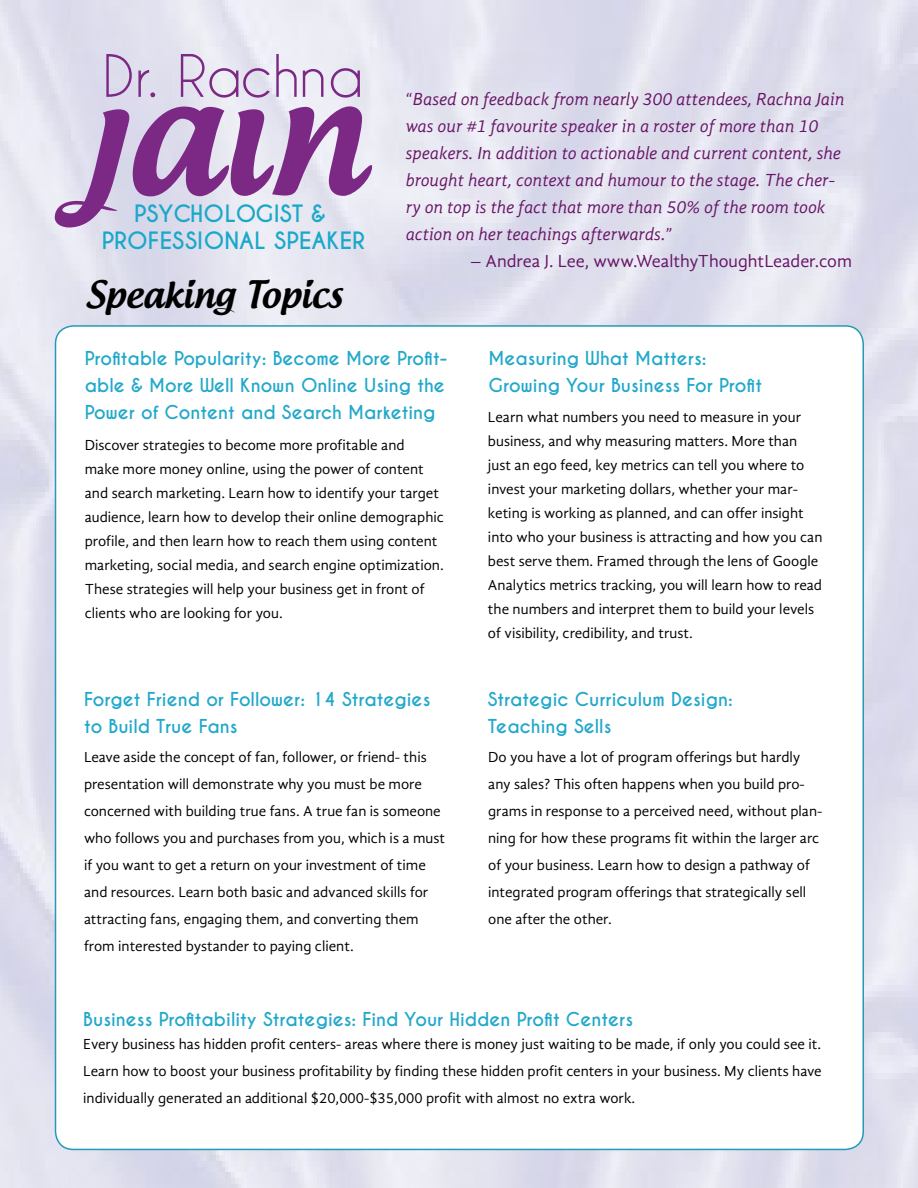
<style>
.page{position:relative;width:918px;height:1188px;background:#fff}
.page>*{position:absolute;margin:0;border:0;box-sizing:border-box;transform-origin:0 0}
.t1{font:54.9px "Caviar Dreams";color:#7b2985}
.t2{font:500 36px "Androgyne";color:#000}
.t3{font:700 22.35px/26.8px "Caviar Dreams";color:#19a8ca;text-align:center}
.t4{font:700 18px/27px "Caviar Dreams";color:#21a8ca}
.t5{font:italic 18px/27px "Gandhi Sans";letter-spacing:-.005em;color:#671466}
.t6{font:18px "Gandhi Sans";color:#671466}
.t7{font:15px/24px "Gandhi Sans";color:#000}
.s1{font-style:normal}
</style>
<div class="page">
<img style="left:0;top:0;width:918px;height:1188px">
<div style="left:56px;top:326px;width:807px;height:823px;background:#fff;border-radius:18px"></div>
<svg style="left:55px;top:106px;width:317px;height:121px;background:#bb9cc7"></svg>
<h1 class="t1" style="left:102px;top:43px;width:263px">Dr. Rachna</h1>
<h3 class="t3" style="left:102px;top:200px;width:265px">PSYCHOLOGIST &amp;<br>PROFESSIONAL SPEAKER</h3>
<h2 class="t2" style="left:86px;top:271px;width:259px">Speaking Topics</h2>
<p class="t5" style="left:406px;top:86px;width:440px"><span class="s1">“</span>Based on feedback from nearly 300 attendees, Rachna Jain was our #1 favourite speaker in a roster of more than 10 speakers. In addition to actionable and current content, she brought heart, context and humour to the stage. The cher&shy;ry on top is the fact that more than 50% of the room took action on her teachings afterwards.<span class="s1">”</span></p>
<p class="t6" style="left:471px;top:251px;width:383px">– Andrea J. Lee, www.WealthyThoughtLeader.com</p>
<p class="t4" style="left:85px;top:345px;width:364px">Profitable Popularity: Become More Profit&shy;able &amp; More Well Known Online Using the<br>Power of Content and Search Marketing</p>
<p class="t4" style="left:489px;top:345px;width:275px">Measuring What Matters:<br>Growing Your Business For Profit</p>
<p class="t7" style="left:85px;top:433px;width:361px">Discover strategies to become more profitable and<br>make more money online, using the power of content and search marketing. Learn how to identify your target audience, learn how to develop their online demographic profile, and then learn how to reach them using content marketing, social media, and search engine optimization.<br>These strategies will help your business get in front of clients who are looking for you.</p>
<p class="t7" style="left:488px;top:405px;width:336px">Learn what numbers you need to measure in your business, and why measuring matters. More than just an ego feed, key metrics can tell you where to invest your marketing dollars, whether your mar&shy;keting is working as planned, and can offer insight into who your business is attracting and how you can best serve them. Framed through the lens of Google Analytics metrics tracking, you will learn how to read the numbers and interpret them to build your levels of visibility, credibility, and trust.</p>
<p class="t4" style="left:84px;top:686px;width:348px">Forget Friend or Follower: 14 Strategies to Build True Fans</p>
<p class="t4" style="left:488px;top:686px;width:247px">Strategic Curriculum Design:<br>Teaching Sells</p>
<p class="t7" style="left:84px;top:744px;width:363px;line-height:27px">Leave aside the concept of fan, follower, or friend- this presentation will demonstrate why you must be more concerned with building true fans. A true fan is someone who follows you and purchases from you, which is a must if you want to get a return on your investment of time and resources. Learn both basic and advanced skills for attracting fans, engaging them, and converting them from interested bystander to paying client.</p>
<p class="t7" style="left:488px;top:744px;width:336px;line-height:27px">Do you have a lot of program offerings but hardly any sales? This often happens when you build pro&shy;grams in response to a perceived need, without plan&shy;ning for how these programs fit within the larger arc of your business. Learn how to design a pathway of integrated program offerings that strategically sell one after the other.</p>
<p class="t4" style="left:83px;top:1006px;width:552px">Business Profitability Strategies: Find Your Hidden Profit Centers</p>
<p class="t7" style="left:83px;top:1031px;width:740px;line-height:27px;text-align:justify">Every business has hidden profit centers- areas where there is money just waiting to be made, if only you could see it.<br>Learn how to boost your business profitability by finding these hidden profit centers in your business. My clients have individually generated an additional $20,000-$35,000 profit with almost no extra work.</p>
</div>
